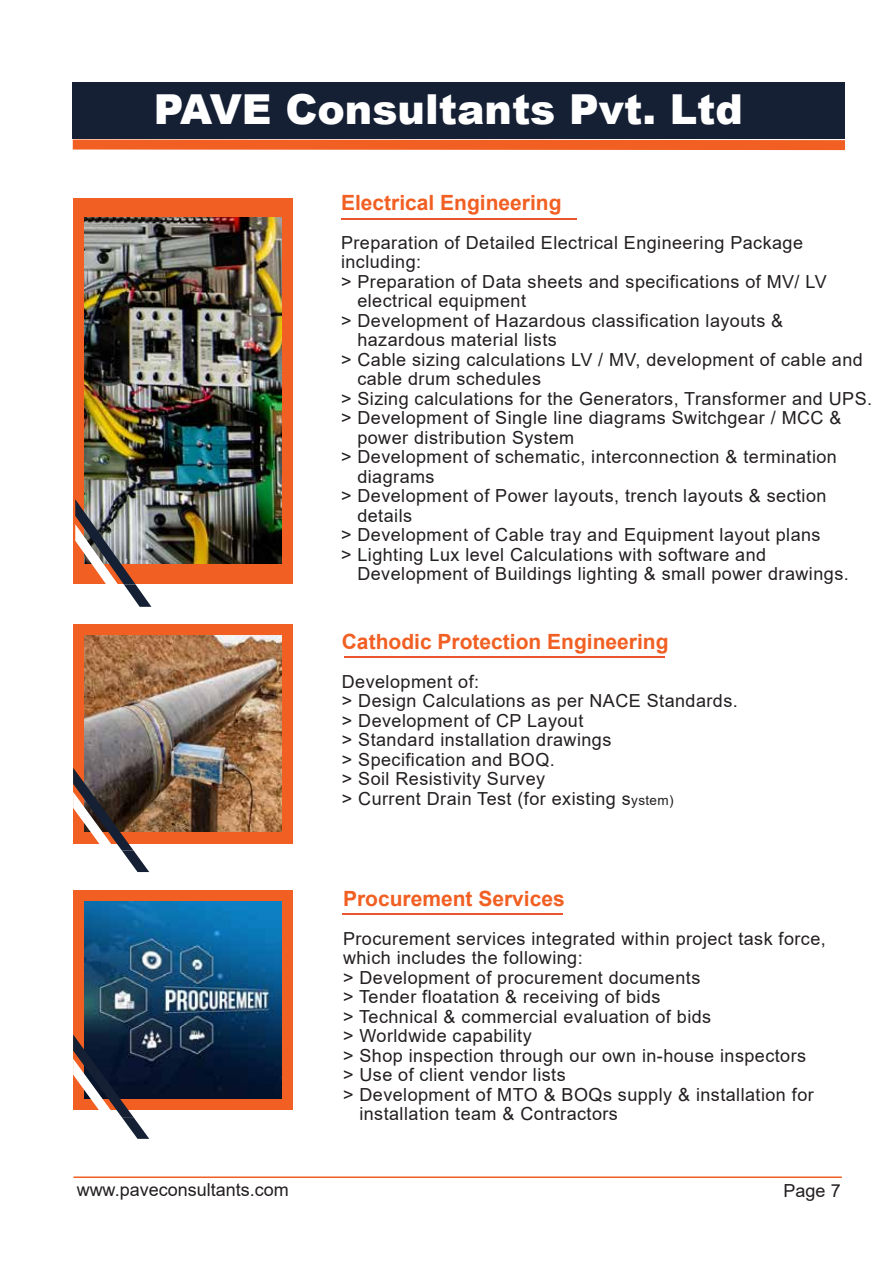
<style>
.page{position:relative;width:893px;height:1263px;background:#fff}
.page>*{position:absolute;margin:0;border:0;box-sizing:border-box;transform-origin:0 0}
.t1{font:900 41.4px "Arial";color:#fff}
.t2{font:700 21px "Arial";color:#f15f22}
.t3{font:18px/19.5px "Arial";letter-spacing:.025em;color:#231f20}
.t4{font:18px "Arial";color:#231f20}
.s1{font-size:13.5px}
</style>
<div class="page">
<hr style="left:73px;top:1176px;width:769px;height:2px;background:#f15f22">
<div style="left:73px;top:83px;width:772px;height:56px;background:#152034"></div>
<svg style="left:73px;top:140px;width:772px;height:10px;background:#f16226"></svg>
<hr style="left:341px;top:218px;width:235px;height:2px;background:#ea542f">
<hr style="left:343px;top:913px;width:220px;height:2px;background:#ea542f">
<hr style="left:344px;top:656px;width:321px;height:1px;background:#ea542f">
<div style="left:74px;top:198px;width:219px;height:385px;background:#f15f22"></div>
<img style="left:85px;top:217px;width:197px;height:347px">
<svg style="left:75px;top:499px;width:76px;height:108px"></svg>
<div style="left:73px;top:891px;width:219px;height:219px;background:#f15f22"></div>
<img style="left:84px;top:902px;width:197px;height:197px">
<div style="left:73px;top:624px;width:219px;height:219px;background:#f15f22"></div>
<img style="left:84px;top:635px;width:197px;height:197px">
<svg style="left:73px;top:1034px;width:76px;height:105px"></svg>
<svg style="left:73px;top:768px;width:76px;height:104px"></svg>
<h1 class="t1" style="left:154px;top:79px;width:591px">PAVE Consultants Pvt. Ltd</h1>
<p class="t2" style="left:341px;top:188px;width:222px">Electrical Engineering</p>
<p class="t3" style="left:341px;top:233px;width:464px">Preparation of Detailed Electrical Engineering Package</p>
<p class="t3" style="left:341px;top:252px;width:82px">including:</p>
<p class="t3" style="left:341px;top:272px;width:487px">&gt; Preparation of Data sheets and specifications of MV/ LV</p>
<p class="t3" style="left:357px;top:291px;width:170px">electrical equipment</p>
<p class="t3" style="left:341px;top:311px;width:444px">&gt; Development of Hazardous classification layouts &amp;</p>
<p class="t3" style="left:357px;top:330px;width:201px">hazardous material lists</p>
<p class="t3" style="left:341px;top:350px;width:523px">&gt; Cable sizing calculations LV / MV, development of cable and</p>
<p class="t3" style="left:357px;top:369px;width:185px">cable drum schedules</p>
<p class="t3" style="left:341px;top:389px;width:533px">&gt; Sizing calculations for the Generators, Transformer and UPS.</p>
<p class="t3" style="left:341px;top:408px;width:502px">&gt; Development of Single line diagrams Switchgear / MCC &amp;</p>
<p class="t3" style="left:357px;top:428px;width:218px">power distribution System</p>
<p class="t3" style="left:341px;top:447px;width:497px">&gt; Development of schematic, interconnection &amp; termination</p>
<p class="t3" style="left:357px;top:467px;width:79px">diagrams</p>
<p class="t3" style="left:341px;top:486px;width:487px">&gt; Development of Power layouts, trench layouts &amp; section</p>
<p class="t3" style="left:357px;top:506px;width:56px">details</p>
<p class="t3" style="left:341px;top:525px;width:481px">&gt; Development of Cable tray and Equipment layout plans</p>
<p class="t3" style="left:341px;top:545px;width:427px">&gt; Lighting Lux level Calculations with software and</p>
<p class="t3" style="left:357px;top:564px;width:493px">Development of Buildings lighting &amp; small power drawings.</p>
<p class="t2" style="left:342px;top:626px;width:328px">Cathodic Protection Engineering</p>
<p class="t3" style="left:342px;top:671px;width:397px">Development of:<br>&gt; Design Calculations as per NACE Standards. &gt; Development of CP Layout<br>&gt; Standard installation drawings<br>&gt; Specification and BOQ.<br>&gt; Soil Resistivity Survey<br>&gt; Current Drain Test (for existing s<span class="s1">ystem)</span></p>
<p class="t2" style="left:343px;top:883px;width:223px">Procurement Services</p>
<p class="t3" style="left:343px;top:928px;width:484px">Procurement services integrated within project task force,</p>
<p class="t3" style="left:343px;top:948px;width:241px">which includes the following:</p>
<p class="t3" style="left:343px;top:967px;width:359px">&gt; Development of procurement documents</p>
<p class="t3" style="left:343px;top:987px;width:319px">&gt; Tender floatation &amp; receiving of bids</p>
<p class="t3" style="left:343px;top:1006px;width:370px">&gt; Technical &amp; commercial evaluation of bids</p>
<p class="t3" style="left:343px;top:1026px;width:190px">&gt; Worldwide capability</p>
<p class="t3" style="left:343px;top:1045px;width:465px">&gt; Shop inspection through our own in-house inspectors</p>
<p class="t3" style="left:343px;top:1065px;width:224px">&gt; Use of client vendor lists</p>
<p class="t3" style="left:343px;top:1084px;width:472px">&gt; Development of MTO &amp; BOQs supply &amp; installation for</p>
<p class="t3" style="left:359px;top:1104px;width:260px">installation team &amp; Contractors</p>
<p class="t4" style="left:77px;top:1178px;width:214px">www.paveconsultants.com</p>
<p class="t3" style="left:784px;top:1181px;width:59px">Page 7</p>
</div>
